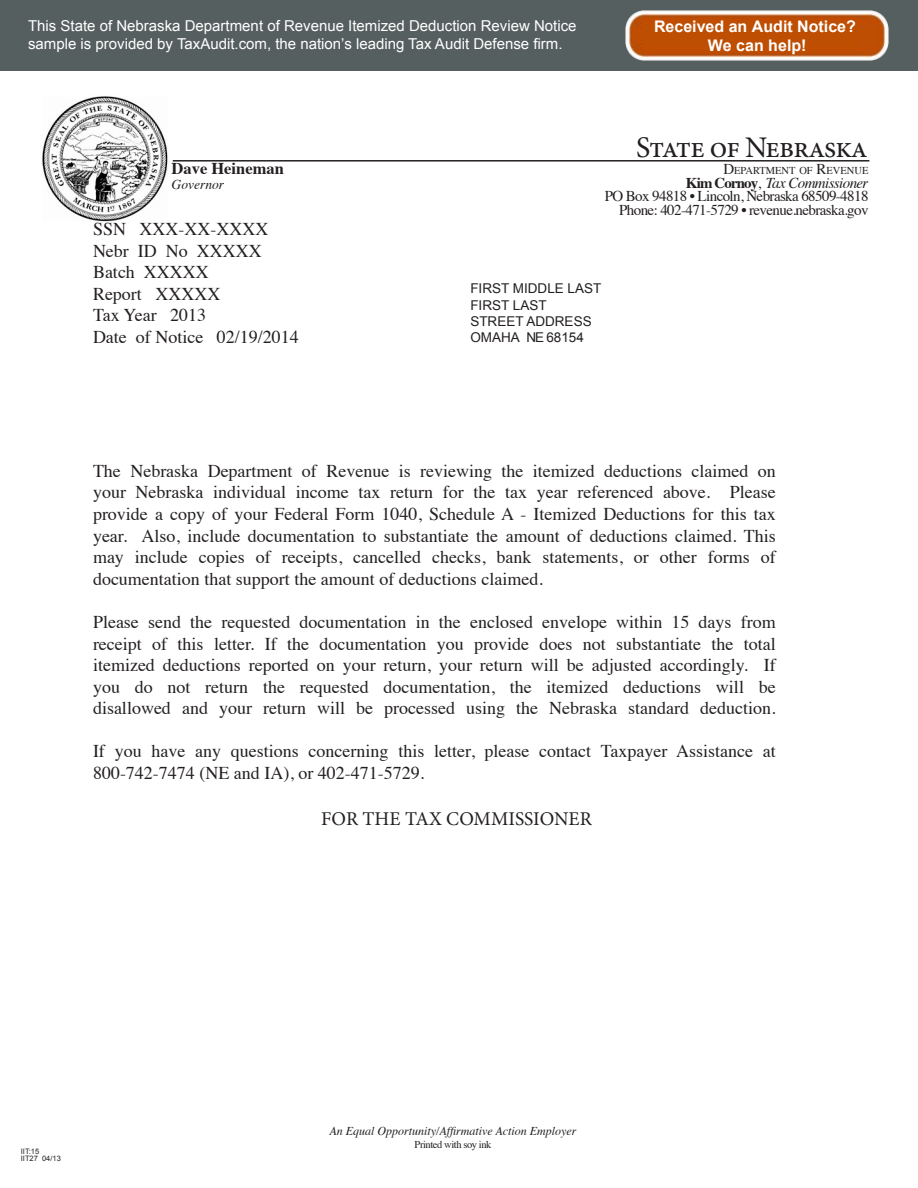
<style>
.page{position:relative;width:918px;height:1188px;background:#fff}
.page>*{position:absolute;margin:0;border:0;box-sizing:border-box;transform-origin:0 0}
.t1{font:30px "Minion Pro";letter-spacing:-.04em;color:#231f20}
.t2{font:19.5px "Minion Pro";color:#231f20}
.t3{font:18px/21.6px "Times";color:#231f20;text-align:justify}
.t4{font:700 16.5px "Times";color:#231f20}
.t5{font:700 16.05px/19.2px "Arial";color:#fff;text-align:center}
.t6{font:15px/18px "Arial";color:#fff}
.t7{font:15px/13.5px "Times";letter-spacing:-.04em;color:#231f20;text-align:right}
.t8{font:13.5px "Arial";color:#231f20}
.t9{font:italic 13.5px "Times";color:#231f20}
.t10{font:italic 12px "Times";color:#231f20}
.t11{font:10.5px "Times";color:#231f20}
.t12{font:10.5px "Times";letter-spacing:-.04em;color:#231f20}
.t13{font:7.5px "Arial";color:#231f20}
.s1{font-size:15px}
.s2{font-weight:700}
.s3{font-style:italic}
</style>
<div class="page">
<div style="left:0;top:0;width:918px;height:70px;background:#555f60"></div>
<img style="left:625px;top:10px;width:263px;height:51px">
<hr style="left:173px;top:160px;width:696px;height:2px;background:#231f20">
<img style="left:42px;top:96px;width:126px;height:126px">
<p class="t6" style="left:28px;top:17px;width:550px">This State of Nebraska Department of Revenue Itemized Deduction Review Notice sample is provided by TaxAudit.com, the nation’s leading Tax Audit Defense firm.</p>
<p class="t5" style="left:654px;top:17px;width:203px">Received an Audit Notice?<br>We can help!</p>
<p class="t4" style="left:172px;top:153px;width:114px">Dave Heineman</p>
<p class="t9" style="left:172px;top:173px;width:54px">Governor</p>
<p class="t1" style="left:636px;top:127px;width:233px">State of Nebraska</p>
<p class="t11" style="left:723px;top:161px;width:147px"><span class="s1">D</span>EPARTMENT OF <span class="s1">R</span>EVENUE</p>
<p class="t7" style="left:605px;top:175px;width:265px"><span class="s2">Kim Cornoy</span>, <span class="s3">Tax Commissioner<br></span>PO Box 94818 • Lincoln, Nebraska 68509-4818<br>Phone: 402-471-5729 • revenue.nebraska.gov</p>
<p class="t3" style="left:93px;top:217px;width:177px">SSN XXX-XX-XXXX</p>
<p class="t3" style="left:93px;top:238px;width:170px">Nebr ID No XXXXX</p>
<p class="t3" style="left:93px;top:260px;width:117px">Batch XXXXX</p>
<p class="t3" style="left:93px;top:281px;width:129px">Report XXXXX</p>
<p class="t3" style="left:93px;top:303px;width:115px">Tax Year 2013</p>
<p class="t3" style="left:93px;top:325px;width:207px">Date of Notice 02/19/2014</p>
<p class="t8" style="left:470px;top:280px;width:133px">FIRST MIDDLE LAST</p>
<p class="t8" style="left:470px;top:296px;width:78px">FIRST LAST</p>
<p class="t8" style="left:470px;top:312px;width:123px">STREET ADDRESS</p>
<p class="t8" style="left:470px;top:328px;width:115px">OMAHA NE 68154</p>
<p class="t3" style="left:93px;top:458px;width:684px">The Nebraska Department of Revenue is reviewing the itemized deductions claimed on your Nebraska individual income tax return for the tax year referenced above. Please provide a copy of your Federal Form 1040, Schedule A - Itemized Deductions for this tax year. Also, include documentation to substantiate the amount of deductions claimed. This may include copies of receipts, cancelled checks, bank statements, or other forms of documentation that support the amount of deductions claimed.</p>
<p class="t3" style="left:93px;top:610px;width:684px">Please send the requested documentation in the enclosed envelope within 15 days from receipt of this letter. If the documentation you provide does not substantiate the total itemized deductions reported on your return, your return will be adjusted accordingly. If you do not return the requested documentation, the itemized deductions will be disallowed and your return will be processed using the Nebraska standard deduction.</p>
<p class="t3" style="left:93px;top:739px;width:684px">If you have any questions concerning this letter, please contact Taxpayer Assistance at<br>800-742-7474 (NE and IA), or 402-471-5729.</p>
<p class="t2" style="left:321px;top:805px;width:272px">FOR THE TAX COMMISSIONER</p>
<p class="t13" style="left:21px;top:1146px;width:20px">IIT:15</p>
<p class="t13" style="left:21px;top:1154px;width:42px">IIT27 04/13</p>
<p class="t10" style="left:330px;top:1121px;width:249px">An Equal Opportunity/Affirmative Action Employer</p>
<p class="t12" style="left:415px;top:1135px;width:78px">Printed with soy ink</p>
</div>
